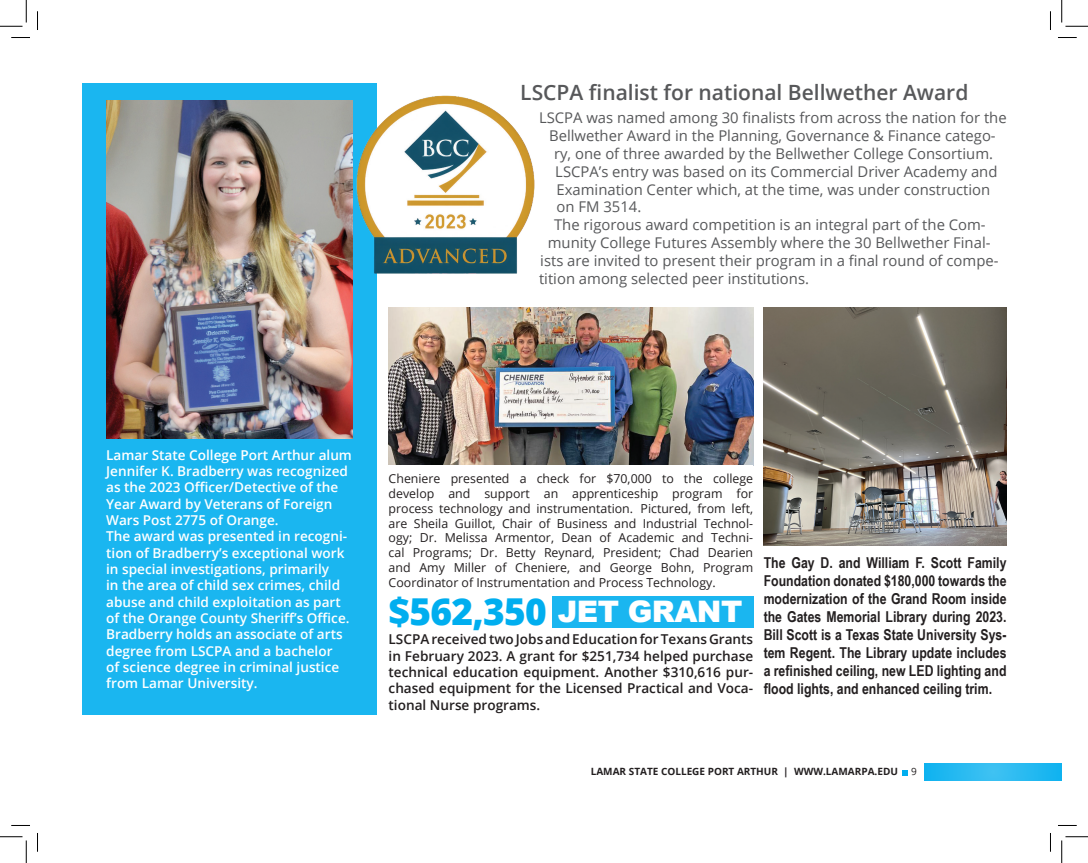
<style>
.page{position:relative;width:1088px;height:863px;background:#fff}
.page>*{position:absolute;margin:0;border:0;box-sizing:border-box;transform-origin:0 0}
.t1{font:800 37.12px "Open Sans";letter-spacing:-.02em;color:#00aeef}
.t2{font:900 29.62px "Arial";letter-spacing:-.02em;color:#fff}
.t3{font:600 21px "Open Sans";color:#57585a}
.t4{font:700 15px/18px "Arial Narrow";color:#231f20;text-align:justify}
.t5{font:14.88px "Open Sans";color:#57585a}
.t6{font:600 13.62px/16.2px "Open Sans";color:#fff}
.t7{font:600 13.62px/16.2px "Open Sans";color:#231f20;text-align:justify}
.t8{font:12.38px/14.9px "Open Sans";color:#231f20;text-align:justify}
.t9{font:700 10px "Open Sans";color:#231f20}
.t10{font:10px "Open Sans";color:#231f20}
</style>
<div class="page">
<svg style="left:924px;top:763px;width:137px;height:17px;background:#26b9f0"></svg>
<svg style="left:902px;top:770px;width:5px;height:5px"></svg>
<div style="left:82px;top:83px;width:294px;height:631px;background:#1ab6f0"></div>
<img style="left:106px;top:100px;width:247px;height:339px">
<img style="left:357px;top:95px;width:178px;height:178px">
<img style="left:388px;top:307px;width:365px;height:158px">
<div style="left:552px;top:596px;width:201px;height:31px;background:#1ab6f0"></div>
<img style="left:763px;top:307px;width:243px;height:238px">
<svg style="left:11px;top:37px;width:19px;height:1px"></svg>
<svg style="left:1058px;top:37px;width:18px;height:1px"></svg>
<svg style="left:11px;top:825px;width:19px;height:1px"></svg>
<svg style="left:1058px;top:825px;width:18px;height:1px"></svg>
<svg style="left:37px;top:11px;width:1px;height:19px"></svg>
<svg style="left:37px;top:833px;width:1px;height:18px"></svg>
<svg style="left:1050px;top:11px;width:1px;height:19px"></svg>
<svg style="left:1050px;top:833px;width:1px;height:18px"></svg>
<svg style="left:0;top:0;width:27px;height:27px"></svg>
<svg style="left:0;top:836px;width:27px;height:26px"></svg>
<svg style="left:1061px;top:0;width:27px;height:27px"></svg>
<svg style="left:1061px;top:836px;width:27px;height:26px"></svg>
<h3 class="t3" style="left:520px;top:78px;width:449px">LSCPA finalist for national Bellwether Award</h3>
<p class="t5" style="left:539px;top:108px;width:469px">LSCPA was named among 30 finalists from across the nation for the</p>
<p class="t5" style="left:549px;top:125px;width:448px">Bellwether Award in the Planning, Governance &amp; Finance catego-</p>
<p class="t5" style="left:554px;top:143px;width:440px">ry, one of three awarded by the Bellwether College Consortium.</p>
<p class="t5" style="left:555px;top:161px;width:443px">LSCPA’s entry was based on its Commercial Driver Academy and</p>
<p class="t5" style="left:556px;top:179px;width:435px">Examination Center which, at the time, was under construction</p>
<p class="t5" style="left:556px;top:197px;width:86px">on FM 3514.</p>
<p class="t5" style="left:554px;top:214px;width:433px">The rigorous award competition is an integral part of the Com-</p>
<p class="t5" style="left:548px;top:232px;width:444px">munity College Futures Assembly where the 30 Bellwether Final-</p>
<p class="t5" style="left:540px;top:250px;width:459px">ists are invited to present their program in a final round of compe-</p>
<p class="t5" style="left:539px;top:268px;width:271px">tition among selected peer institutions.</p>
<p class="t6" style="left:106px;top:446px;width:247px">Lamar State College Port Arthur alum Jennifer K. Bradberry was recognized as the 2023 Officer/Detective of the Year Award by Veterans of Foreign Wars Post 2775 of Orange.<br>The award was presented in recogni&shy;tion of Bradberry’s exceptional work in special investigations, primarily<br>in the area of child sex crimes, child abuse and child exploitation as part of the Orange County Sheriff’s Office.<br>Bradberry holds an associate of arts degree from LSCPA and a bachelor<br>of science degree in criminal justice from Lamar University.</p>
<p class="t8" style="left:388px;top:471px;width:366px">Cheniere presented a check for $70,000 to the college develop and support an apprenticeship program for process technology and instrumentation. Pictured, from left, are Sheila Guillot, Chair of Business and Industrial Technol&shy;ogy; Dr. Melissa Armentor, Dean of Academic and Techni&shy;cal Programs; Dr. Betty Reynard, President; Chad Dearien and Amy Miller of Cheniere, and George Bohn, Program Coordinator of Instrumentation and Process Technology.</p>
<h1 class="t1" style="left:388px;top:583px;width:160px">$562,350</h1>
<p class="t7" style="left:388px;top:631px;width:366px">LSCPA received two Jobs and Education for Texans Grants in February 2023. A grant for $251,734 helped purchase technical education equipment. Another $310,616 pur&shy;chased equipment for the Licensed Practical and Voca&shy;tional Nurse programs.</p>
<h2 class="t2" style="left:557px;top:590px;width:186px">JET GRANT</h2>
<p class="t4" style="left:763px;top:552px;width:244px">The Gay D. and William F. Scott Family Foundation donated $180,000 towards the modernization of the Grand Room inside the Gates Memorial Library during 2023.<br>Bill Scott is a Texas State University Sys&shy;tem Regent. The Library update includes a refinished ceiling, new LED lighting and flood lights, and enhanced ceiling trim.</p>
<p class="t9" style="left:591px;top:764px;width:309px">LAMAR STATE COLLEGE PORT ARTHUR | WWW.LAMARPA.EDU</p>
<p class="t10" style="left:911px;top:764px;width:7px">9</p>
</div>
